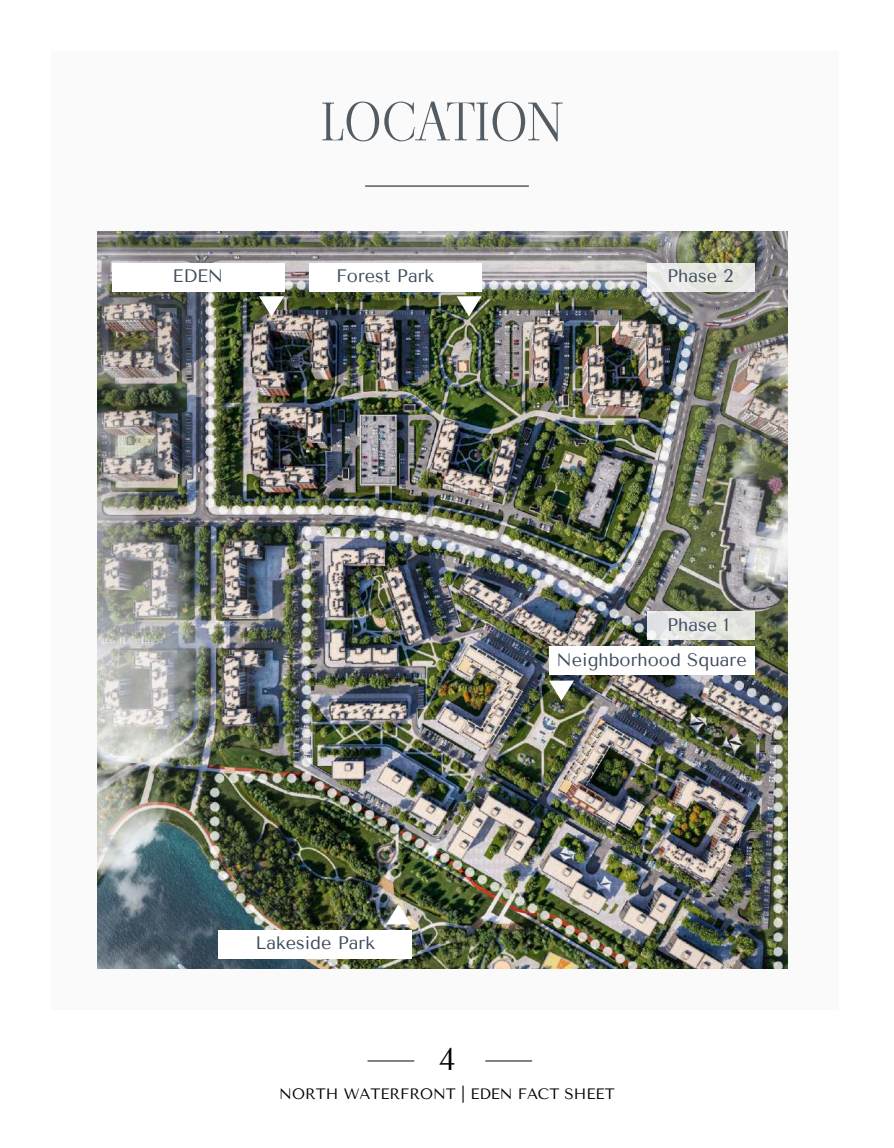
<style>
.page{position:relative;width:894px;height:1148px;background:#fff}
.page>*{position:absolute;margin:0;border:0;box-sizing:border-box;transform-origin:0 0}
.t1{font:51px "Viaoda Libre";color:#525c65}
.t2{font:31.5px "Tenor Sans";color:#000}
.t3{font:18px "Tenor Sans";color:#3e4c5c}
.t4{font:15px "Tenor Sans";color:#000}
</style>
<div class="page">
<div style="left:51px;top:51px;width:787px;height:958px;background:#fafafa"></div>
<hr style="left:365px;top:185px;width:164px;height:2px;background:#525c65">
<img style="left:97px;top:231px;width:690px;height:737px">
<hr style="left:368px;top:1060px;width:46px;height:1px;background:#525c65">
<hr style="left:485px;top:1060px;width:47px;height:1px;background:#525c65">
<div style="left:647px;top:263px;width:107px;height:29px;background:linear-gradient(to right,#ececec,#e2e4dd)"></div>
<div style="left:647px;top:611px;width:107px;height:29px;background:linear-gradient(to right,#e8e9eb,#e2e4dd)"></div>
<div style="left:112px;top:263px;width:173px;height:29px;background:#fff"></div>
<div style="left:310px;top:263px;width:172px;height:29px;background:#fff"></div>
<div style="left:549px;top:646px;width:205px;height:29px;background:#fff"></div>
<div style="left:218px;top:929px;width:193px;height:29px;background:#fff"></div>
<svg style="left:259px;top:296px;width:25px;height:20px"></svg>
<svg style="left:457px;top:296px;width:25px;height:20px"></svg>
<svg style="left:549px;top:680px;width:25px;height:21px"></svg>
<svg style="left:386px;top:904px;width:25px;height:20px"></svg>
<h1 class="t1" style="left:320px;top:87px;width:245px">LOCATION</h1>
<p class="t3" style="left:172px;top:266px;width:52px">EDEN</p>
<p class="t3" style="left:336px;top:266px;width:100px">Forest Park</p>
<p class="t3" style="left:667px;top:266px;width:68px">Phase 2</p>
<p class="t3" style="left:667px;top:614px;width:64px">Phase 1</p>
<p class="t3" style="left:255px;top:932px;width:121px">Lakeside Park</p>
<p class="t3" style="left:556px;top:649px;width:192px">Neighborhood Square</p>
<h2 class="t2" style="left:438px;top:1040px;width:19px">4</h2>
<p class="t4" style="left:279px;top:1085px;width:337px">NORTH WATERFRONT | EDEN FACT SHEET</p>
</div>
